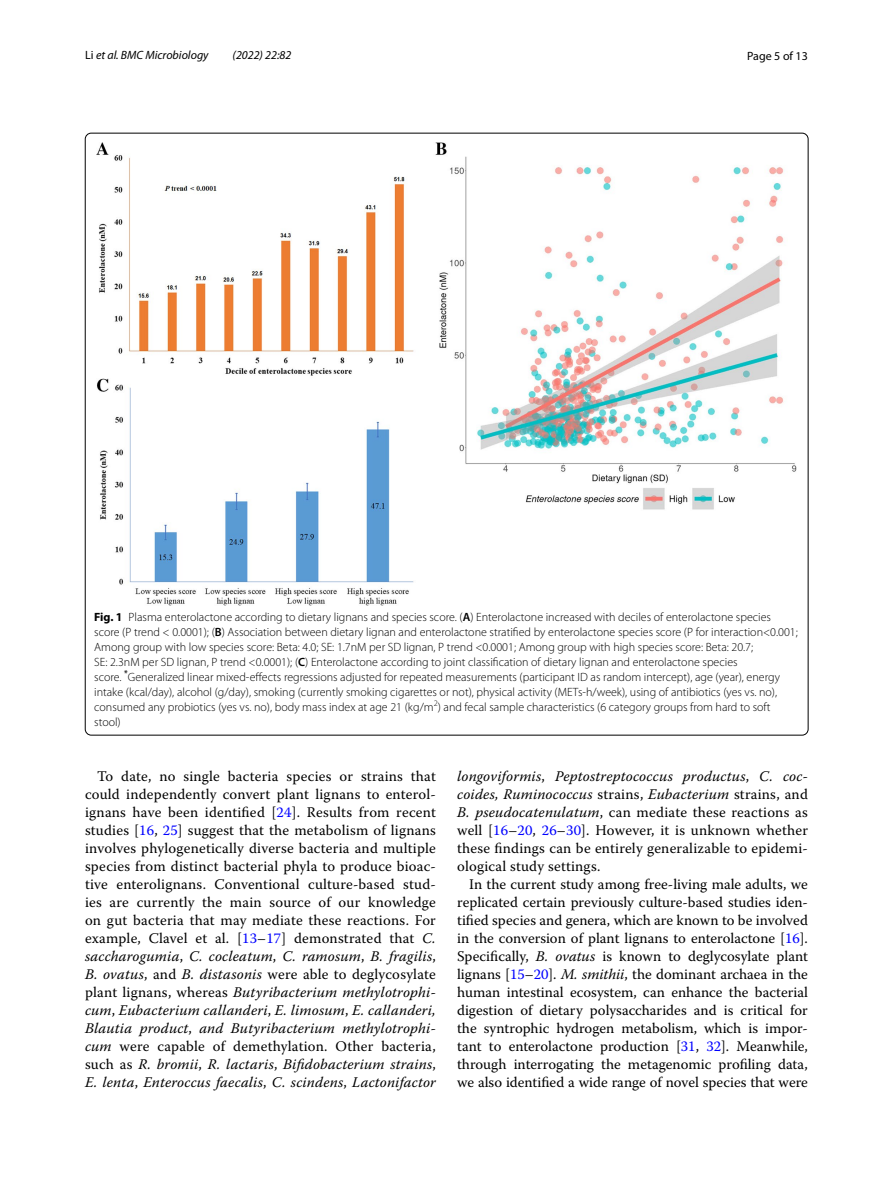
<style>
.page{position:relative;width:893px;height:1187px;background:#fff}
.page>*{position:absolute;margin:0;border:0;box-sizing:border-box;transform-origin:0 0}
.t1{font:14.7px/18px "Warnock Pro";letter-spacing:.015em;color:#000;text-align:justify}
.t2{font:300 12px/15px "Myriad Pro";color:#000}
.t3{font:italic 12px "Myriad Pro";color:#000}
.t4{font:12px "Myriad Pro";color:#000}
.s1{font-style:normal}
.s2{font-weight:700}
.s3{font-weight:600}
.s4{color:#00f}
.s5{font-style:italic}
</style>
<div class="page">
<img style="left:96px;top:142px;width:701px;height:464px">
<p class="t3" style="left:85px;top:48px;width:125px"><span class="s1">Li</span> et al. BMC Microbiology</p>
<p class="t3" style="left:233px;top:48px;width:60px">(2022) 22:82</p>
<p class="t4" style="left:747px;top:48px;width:62px">Page 5 of 13</p>
<p class="t2" style="left:94px;top:609px;width:705px"><span class="s2">Fig. 1</span> Plasma enterolactone according to dietary lignans and species score. (<span class="s3">A</span>) Enterolactone increased with deciles of enterolactone species score (P trend &lt; 0.0001); (<span class="s3">B</span>) Association between dietary lignan and enterolactone stratified by enterolactone species score (P for interaction&lt;0.001; Among group with low species score: Beta: 4.0; SE: 1.7nM per SD lignan, P trend &lt;0.0001; Among group with high species score: Beta: 20.7;<br>SE: 2.3nM per SD lignan, P trend &lt;0.0001); (<span class="s3">C</span>) Enterolactone according to joint classification of dietary lignan and enterolactone species<br>score. <sup>*</sup>Generalized linear mixed-effects regressions adjusted for repeated measurements (participant ID as random intercept), age (year), energy intake (kcal/day), alcohol (g/day), smoking (currently smoking cigarettes or not), physical activity (METs-h/week), using of antibiotics (yes vs. no), consumed any probiotics (yes vs. no), body mass index at age 21 (kg/m<sup>2</sup>) and fecal sample characteristics (6 category groups from hard to soft stool)</p>
<p class="t1" style="left:85px;top:766px;width:352px;text-indent:12px">To date, no single bacteria species or strains that could independently convert plant lignans to enterol&shy;ignans have been identified [<span class="s4">24</span>]. Results from recent studies [<span class="s4">16</span>, <span class="s4">25</span>] suggest that the metabolism of lignans involves phylogenetically diverse bacteria and multiple species from distinct bacterial phyla to produce bioac&shy;tive enterolignans. Conventional culture-based stud&shy;ies are currently the main source of our knowledge on gut bacteria that may mediate these reactions. For example, Clavel et al. [<span class="s4">13</span>–<span class="s4">17</span>] demonstrated that <span class="s5">C. saccharogumia</span>, <span class="s5">C. cocleatum</span>, <span class="s5">C. ramosum</span>, <span class="s5">B. fragilis</span>, <span class="s5">B. ovatus</span>, and <span class="s5">B. distasonis</span> were able to deglycosylate plant lignans, whereas <span class="s5">Butyribacterium methylotrophi&shy;cum</span>, <span class="s5">Eubacterium callanderi</span>, <span class="s5">E. limosum</span>, <span class="s5">E. callanderi, Blautia product</span>, <span class="s5">and Butyribacterium methylotrophi&shy;cum</span> were capable of demethylation. Other bacteria, such as <span class="s5">R. bromii</span>, <span class="s5">R. lactaris</span>, <span class="s5">Bifidobacterium strains</span>, <span class="s5">E. lenta</span>, <span class="s5">Enteroccus faecalis</span>, <span class="s5">C. scindens</span>, <span class="s5">Lactonifactor</span></p>
<p class="t1" style="left:457px;top:766px;width:352px"><span class="s5">longoviformis</span>, <span class="s5">Peptostreptococcus productus</span>, <span class="s5">C. coc&shy;coides, Ruminococcus</span> strains, <span class="s5">Eubacterium</span> strains, and <span class="s5">B. pseudocatenulatum</span>, can mediate these reactions as well [<span class="s4">16</span>–<span class="s4">20</span>, <span class="s4">26</span>–<span class="s4">30</span>]. However, it is unknown whether these findings can be entirely generalizable to epidemi&shy;ological study settings.</p>
<p class="t1" style="left:457px;top:874px;width:352px;text-indent:12px">In the current study among free-living male adults, we replicated certain previously culture-based studies iden&shy;tified species and genera, which are known to be involved in the conversion of plant lignans to enterolactone [<span class="s4">16</span>].<br>Specifically, <span class="s5">B. ovatus</span> is known to deglycosylate plant lignans [<span class="s4">15</span>–<span class="s4">20</span>]. <span class="s5">M. smithii</span>, the dominant archaea in the human intestinal ecosystem, can enhance the bacterial digestion of dietary polysaccharides and is critical for the syntrophic hydrogen metabolism, which is impor&shy;tant to enterolactone production [<span class="s4">31</span>, <span class="s4">32</span>]. Meanwhile, through interrogating the metagenomic profiling data, we also identified a wide range of novel species that were</p>
</div>
